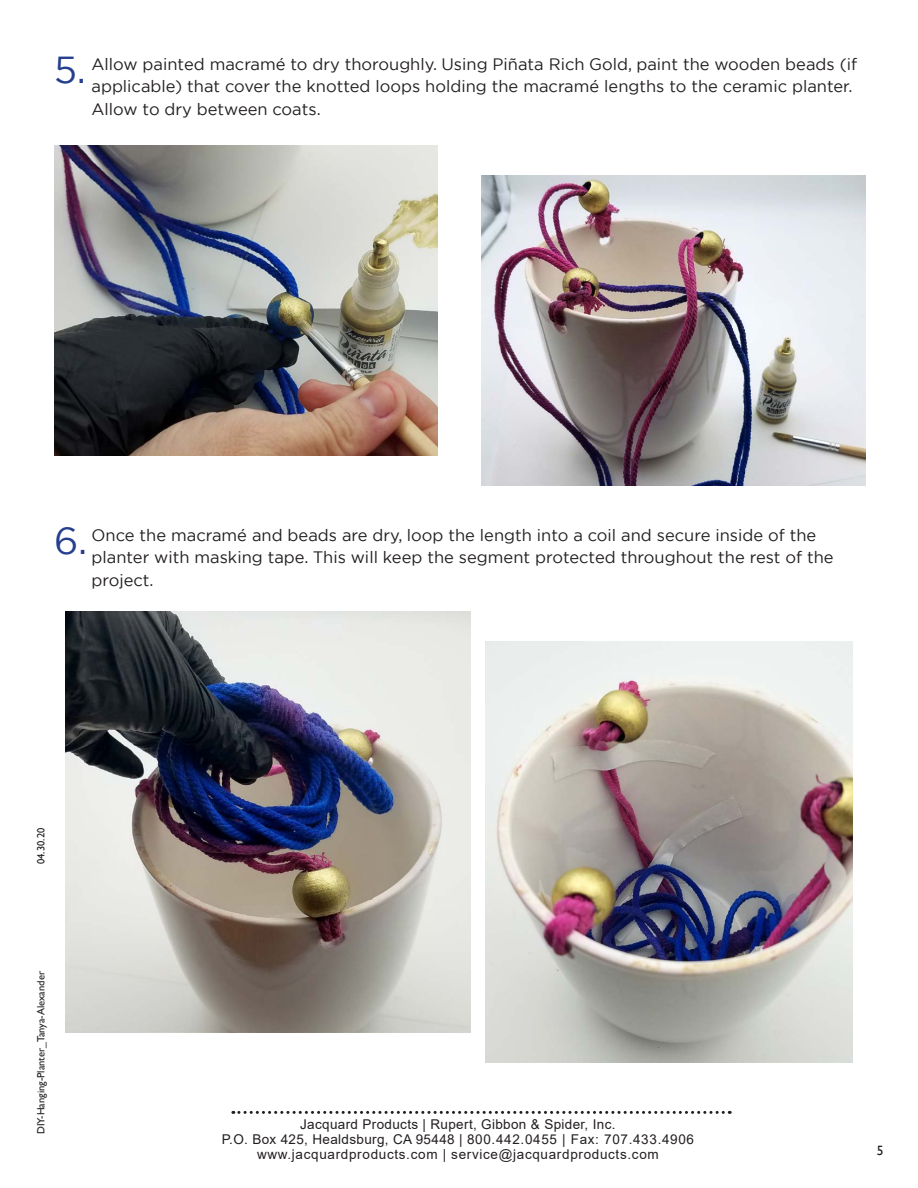
<style>
.page{position:relative;width:918px;height:1188px;background:#fff}
.page>*{position:absolute;margin:0;border:0;box-sizing:border-box;transform-origin:0 0}
.t1{font:37.5px "Gotham";color:#253f8e}
.t2{font:16.5px/22.5px "Gotham";color:#231f20}
.t3{font:13.5px/15px "Arial";letter-spacing:.05em;color:#231f20;text-align:center}
.t4{font:13.5px "Gill Sans";color:#231f20}
.t5{font:10.5px "Gill Sans";color:#231f20}
</style>
<div class="page">
<img style="left:482px;top:175px;width:384px;height:310px">
<img style="left:54px;top:145px;width:384px;height:310px">
<img style="left:65px;top:611px;width:405px;height:422px">
<img style="left:486px;top:641px;width:367px;height:422px">
<svg style="left:233px;top:1111px;width:497px;height:3px"></svg>
<p class="t1" style="left:54px;top:46px;width:34px">5.</p>
<p class="t2" style="left:92px;top:52px;width:767px">Allow painted macramé to dry thoroughly. Using Piñata Rich Gold, paint the wooden beads (if applicable) that cover the knotted loops holding the macramé lengths to the ceramic planter.<br>Allow to dry between coats.</p>
<p class="t1" style="left:54px;top:517px;width:35px">6.</p>
<p class="t2" style="left:92px;top:523px;width:744px">Once the macramé and beads are dry, loop the length into a coil and secure inside of the planter with masking tape. This will keep the segment protected throughout the rest of the project.</p>
<p class="t5" style="left:35px;top:864px;width:38px;rotate:-90deg">04.30.20</p>
<p class="t5" style="left:35px;top:1134px;width:164px;rotate:-90deg">DIY-Hanging-Planter_Tanya-Alexander</p>
<p class="t3" style="left:222px;top:1117px;width:474px">Jacquard Products | Rupert, Gibbon &amp; Spider, Inc.<br>P.O. Box 425, Healdsburg, CA 95448 | 800.442.0455 | Fax: 707.433.4906 www.jacquardproducts.com | service@jacquardproducts.com</p>
<p class="t4" style="left:877px;top:1142px;width:8px">5</p>
</div>
